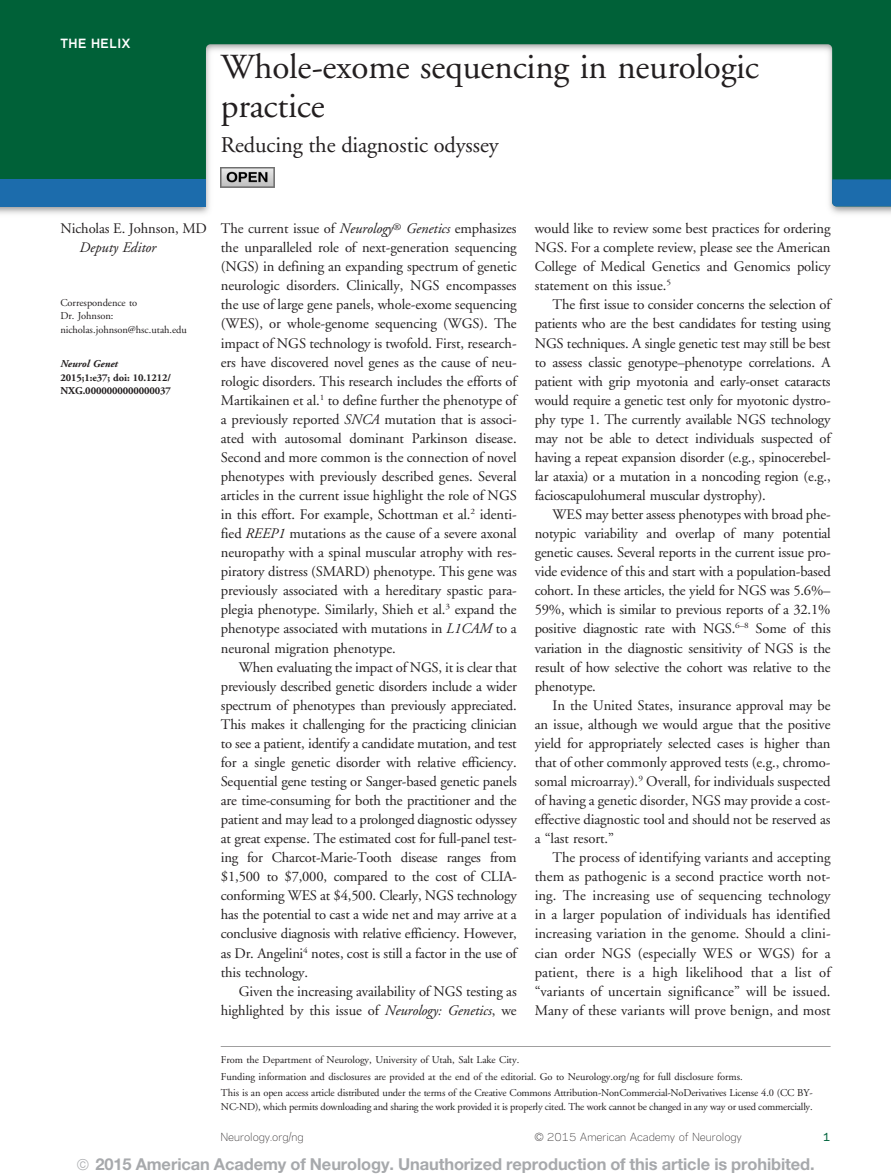
<style>
.page{position:relative;width:891px;height:1175px;background:#fff}
.page>*{position:absolute;margin:0;border:0;box-sizing:border-box;transform-origin:0 0}
.t1{font:35.1px/39.6px "Adv OT35 fdff 1 a";color:#231f20}
.t2{font:22.35px "Adv OT35 fdff 1 a";color:#231f20}
.t3{font:16.5px "Adv O Tc 4738 bdb.B";color:#a7a9ac}
.t4{font:14.55px/19px "Adv OT35 fdff 1 a";color:#231f20;text-align:justify}
.t5{font:14.55px "Adv OT819 bc 6 ec.I";color:#231f20}
.t6{font:12px "Adv OT0 fade 057";letter-spacing:.05em;color:#fff}
.t7{font:10.5px/13.5px "Adv OT35 fdff 1 a";color:#231f20}
.t8{font:10.5px "Adv OT743274 b 5";color:#231f20}
.t9{font:10.5px/13.5px "Adv OT99 a 826 ed.B";color:#231f20}
.t10{font:10.5px "Adv O Tabd 60 bcf.BI";color:#231f20}
.t11{font:10.5px "Adv OT440 cb 1 f 2";color:#00643d}
.s1{font-style:inherit}
.s2{font-family:"Adv PS Sym"}
.s3{font-family:"Adv OT819 bc 6 ec.I"}
</style>
<div class="page">
<img style="left:0;top:206px;width:891px;height:8px">
<svg style="left:0;top:0;width:891px;height:206px"></svg>
<div style="left:0;top:179px;width:206px;height:27px;background:#1c6cac"></div>
<div style="left:832px;top:179px;width:59px;height:27px;background:#1c6cac"></div>
<img style="left:221px;top:167px;width:53px;height:21px">
<svg style="left:221px;top:1046px;width:609px;height:1px"></svg>
<p class="t6" style="left:60px;top:35px;width:72px">THE HELIX</p>
<h1 class="t1" style="left:221px;top:50px;width:539px">Whole-exome sequencing in neurologic practice</h1>
<h2 class="t2" style="left:221px;top:136px;width:279px">Reducing the diagnostic odyssey</h2>
<p class="t4" style="left:535px;top:220px;width:297px">would like to review some best practices for ordering NGS. For a complete review, please see the American College of Medical Genetics and Genomics policy statement on this issue.<sup>5</sup></p>
<p class="t4" style="left:535px;top:297px;width:297px;text-indent:18px">The first issue to consider concerns the selection of patients who are the best candidates for testing using NGS techniques. A single genetic test may still be best to assess classic genotype<span class="s1">–</span>phenotype correlations. A patient with grip myotonia and early-onset cataracts would require a genetic test only for myotonic dystro&shy;phy type 1. The currently available NGS technology may not be able to detect individuals suspected of having a repeat expansion disorder (e.g., spinocerebel&shy;lar ataxia) or a mutation in a noncoding region (e.g., facioscapulohumeral muscular dystrophy).</p>
<p class="t4" style="left:535px;top:506px;width:298px;text-indent:18px">WES may better assess phenotypes with broad phe&shy;notypic variability and overlap of many potential genetic causes. Several reports in the current issue pro&shy;vide evidence of this and start with a population-based cohort. In these articles, the yield for NGS was 5.6%<span class="s1">– </span>59%, which is similar to previous reports of a 32.1% positive diagnostic rate with NGS.<sup>6</sup><sup>–</sup><sup>8</sup> Some of this variation in the diagnostic sensitivity of NGS is the result of how selective the cohort was relative to the phenotype.</p>
<p class="t4" style="left:535px;top:697px;width:297px;text-indent:18px">In the United States, insurance approval may be an issue, although we would argue that the positive yield for appropriately selected cases is higher than that of other commonly approved tests (e.g., chromo&shy;somal microarray).<sup>9</sup> Overall, for individuals suspected of having a genetic disorder, NGS may provide a cost&shy;effective diagnostic tool and should not be reserved as a <span class="s1">“</span>last resort.<span class="s1">”</span></p>
<p class="t4" style="left:535px;top:849px;width:297px;text-indent:18px">The process of identifying variants and accepting them as pathogenic is a second practice worth not&shy;ing. The increasing use of sequencing technology in a larger population of individuals has identified increasing variation in the genome. Should a clini&shy;cian order NGS (especially WES or WGS) for a patient, there is a high likelihood that a list of <span class="s1">“</span>variants of uncertain significance<span class="s1">”</span> will be issued.<br>Many of these variants will prove benign, and most</p>
<p class="t7" style="left:221px;top:1052px;width:593px;line-height:16.5px">From the Department of Neurology, University of Utah, Salt Lake City.<br>Funding information and disclosures are provided at the end of the editorial. Go to Neurology.org/ng for full disclosure forms.<br>This is an open access article distributed under the terms of the Creative Commons Attribution-NonCommercial-NoDerivatives License 4.0 (CC BY-</p>
<p class="t7" style="left:221px;top:1100px;width:593px">NC-ND), which permits downloading and sharing the work provided it is properly cited. The work cannot be changed in any way or used commercially.</p>
<p class="t8" style="left:220px;top:1132px;width:85px">Neurology.org/ng</p>
<p class="t8" style="left:534px;top:1132px;width:209px">© 2015 American Academy of Neurology</p>
<p class="t11" style="left:823px;top:1130px;width:9px">1</p>
<p class="t3" style="left:76px;top:1158px;width:740px"><span class="s2">ª</span> 2015 American Academy of Neurology. Unauthorized reproduction of this article is prohibited.</p>
<p class="t4" style="left:60px;top:220px;width:148px">Nicholas E. Johnson, MD</p>
<p class="t5" style="left:79px;top:242px;width:78px">Deputy Editor</p>
<p class="t4" style="left:221px;top:220px;width:297px">The current issue of <span class="s3">Neurology</span><sup>®</sup> <span class="s3">Genetics</span> emphasizes the unparalleled role of next-generation sequencing (NGS) in defining an expanding spectrum of genetic neurologic disorders. Clinically, NGS encompasses the use of large gene panels, whole-exome sequencing (WES), or whole-genome sequencing (WGS). The impact of NGS technology is twofold. First, research&shy;ers have discovered novel genes as the cause of neu&shy;rologic disorders. This research includes the efforts of Martikainen et al.<sup>1</sup> to define further the phenotype of a previously reported <span class="s3">SNCA</span> mutation that is associ&shy;ated with autosomal dominant Parkinson disease.<br>Second and more common is the connection of novel phenotypes with previously described genes. Several articles in the current issue highlight the role of NGS in this effort. For example, Schottman et al.<sup>2</sup> identi&shy;fied <span class="s3">REEP1</span> mutations as the cause of a severe axonal neuropathy with a spinal muscular atrophy with res&shy;piratory distress (SMARD) phenotype. This gene was previously associated with a hereditary spastic para&shy;plegia phenotype. Similarly, Shieh et al.<sup>3</sup> expand the phenotype associated with mutations in <span class="s3">L1CAM</span> to a neuronal migration phenotype.</p>
<p class="t4" style="left:221px;top:659px;width:297px;text-indent:18px">When evaluating the impact of NGS, it is clear that previously described genetic disorders include a wider spectrum of phenotypes than previously appreciated.<br>This makes it challenging for the practicing clinician to see a patient, identify a candidate mutation, and test for a single genetic disorder with relative efficiency.<br>Sequential gene testing or Sanger-based genetic panels are time-consuming for both the practitioner and the patient and may lead to a prolonged diagnostic odyssey at great expense. The estimated cost for full-panel test&shy;ing for Charcot-Marie-Tooth disease ranges from $1,500 to $7,000, compared to the cost of CLIA&shy;conforming WES at $4,500. Clearly, NGS technology has the potential to cast a wide net and may arrive at a conclusive diagnosis with relative efficiency. However, as Dr. Angelini<sup>4</sup> notes, cost is still a factor in the use of this technology.</p>
<p class="t4" style="left:221px;top:982px;width:297px;text-align:right">Given the increasing availability of NGS testing as highlighted by this issue of <span class="s3">Neurology: Genetics</span>, we</p>
<p class="t7" style="left:60px;top:297px;width:128px">Correspondence to<br>Dr. Johnson: nicholas.johnson@hsc.utah.edu</p>
<p class="t10" style="left:60px;top:358px;width:59px">Neurol Genet</p>
<p class="t9" style="left:60px;top:370px;width:112px">2015;1:e37; doi: 10.1212/<br>NXG.0000000000000037</p>
</div>
